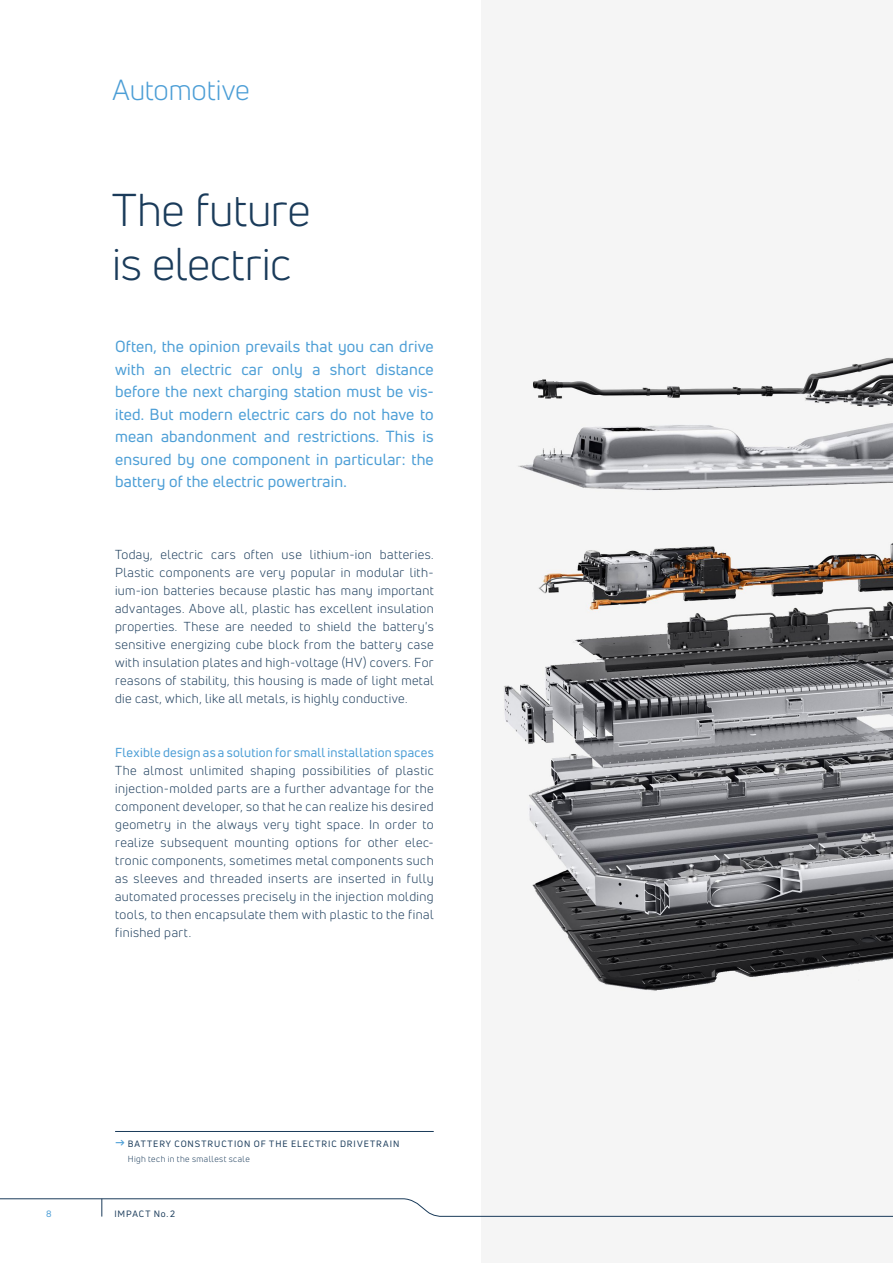
<style>
.page{position:relative;width:893px;height:1263px;background:#fff}
.page>*{position:absolute;margin:0;border:0;box-sizing:border-box;transform-origin:0 0}
.t1{font:45px/54px "Uni Neue";letter-spacing:-.005em;color:#1a3b5a}
.t2{font:28.5px "Uni Neue";letter-spacing:-.005em;color:#4c9ed6}
.t3{font:15.75px/22.5px "Uni Neue";letter-spacing:.01em;color:#4c9ed6;text-align:justify}
.t4{font:12.75px/18px "Uni Neue";letter-spacing:.03em;color:#1a3b5a;text-align:justify}
.t5{font:12.75px "Uni Neue";letter-spacing:.02em;color:#4c9ed6}
.t6{font:9px "Uni Neue";letter-spacing:.105em;color:#1a3b5a}
.t7{font:9px "Uni Neue";color:#4c9ed6}
.t8{font:8.7px "Uni Neue";letter-spacing:.05em;color:#1a3b5a}
.s1{font-size:15px;color:#4c9ed6}
</style>
<div class="page">
<img style="left:503px;top:356px;width:390px;height:637px">
<hr style="left:115px;top:1131px;width:319px;height:1px;background:#1a3b5a">
<svg style="left:0;top:1198px;width:893px;height:19px"></svg>
<h2 class="t2" style="left:113px;top:73px;width:139px">Automotive</h2>
<h1 class="t1" style="left:112px;top:183px;width:200px">The future is electric</h1>
<p class="t3" style="left:115px;top:335px;width:320px">Often, the opinion prevails that you can drive with an electric car only a short distance before the next charging station must be vis&shy;ited. But modern electric cars do not have to mean abandonment and restrictions. This is ensured by one component in particular: the battery of the electric powertrain.</p>
<p class="t4" style="left:115px;top:546px;width:320px">Today, electric cars often use lithium-ion batteries.<br>Plastic components are very popular in modular lith&shy;ium-ion batteries because plastic has many important advantages. Above all, plastic has excellent insulation properties. These are needed to shield the battery's sensitive energizing cube block from the battery case with insulation plates and high-voltage (HV) covers. For reasons of stability, this housing is made of light metal die cast, which, like all metals, is highly conductive.</p>
<p class="t5" style="left:115px;top:745px;width:320px">Flexible design as a solution for small installation spaces</p>
<p class="t4" style="left:115px;top:762px;width:320px">The almost unlimited shaping possibilities of plastic injection-molded parts are a further advantage for the component developer, so that he can realize his desired geometry in the always very tight space. In order to realize subsequent mounting options for other elec&shy;tronic components, sometimes metal components such as sleeves and threaded inserts are inserted in fully automated processes precisely in the injection molding tools, to then encapsulate them with plastic to the final finished part.</p>
<p class="t6" style="left:115px;top:1138px;width:286px"><span class="s1">→</span> BATTERY CONSTRUCTION OF THE ELECTRIC DRIVETRAIN</p>
<p class="t8" style="left:128px;top:1154px;width:123px">High tech in the smallest scale</p>
<p class="t7" style="left:46px;top:1208px;width:7px">8</p>
<p class="t6" style="left:114px;top:1208px;width:62px">IMPACT No.2</p>
</div>
